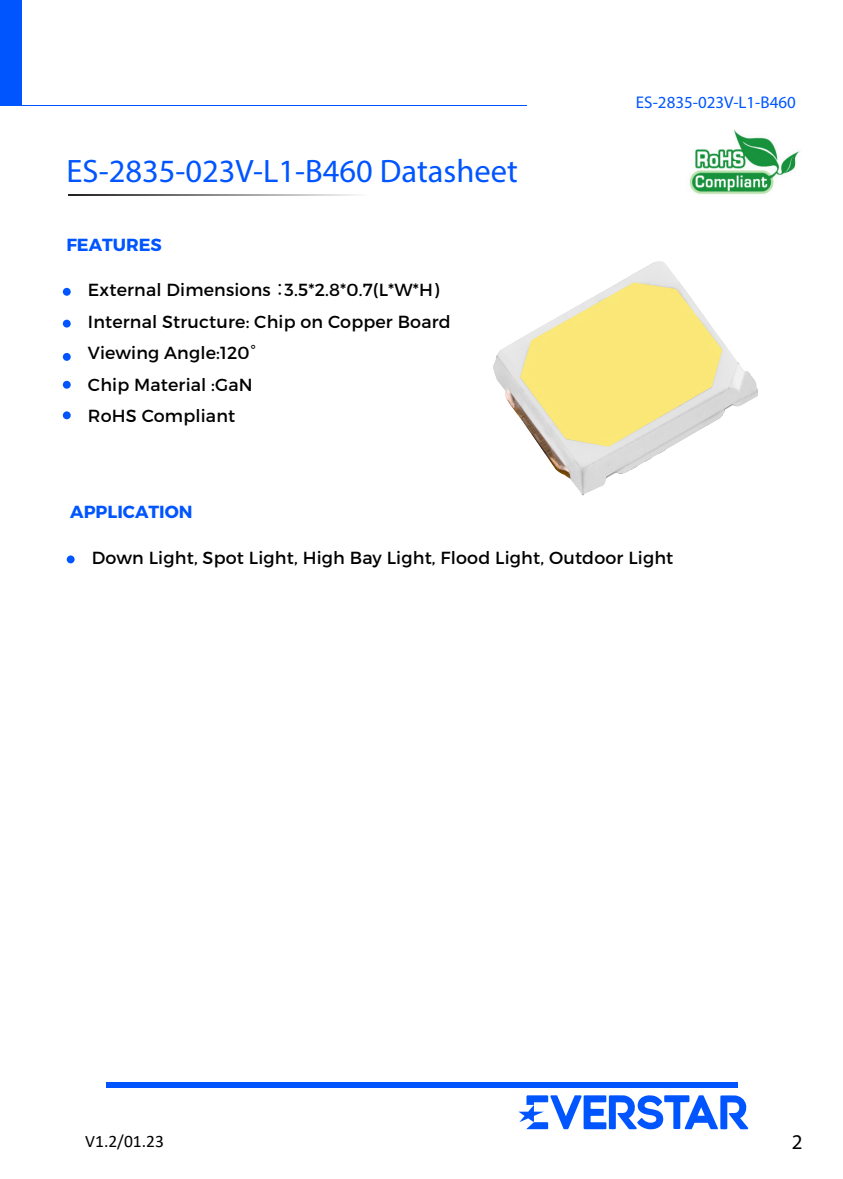
<style>
.page{position:relative;width:843px;height:1179px;background:#fff}
.page>*{position:absolute;margin:0;border:0;box-sizing:border-box;transform-origin:0 0}
.t1{font:32.55px "Myriad Pro";color:#05f}
.t2{font:21px "Myriad Pro";color:#000}
.t3{font:17.5px/31.5px "Montserrat";letter-spacing:.01em;color:#000}
.t4{font:700 17.5px "Montserrat";color:#05f}
.t5{font:17.5px "Calibri";color:#000}
.t6{font:16.97px "Myriad Pro";color:#05f}
.s1{font-family:"Koz Go Pr 6 N"}
</style>
<div class="page">
<div style="left:106px;top:1082px;width:631px;height:5px;background:#05f"></div>
<svg style="left:518px;top:1095px;width:230px;height:34px"></svg>
<div style="left:0;top:0;width:21px;height:105px;background:#05f"></div>
<hr style="left:0;top:105px;width:526px;height:1px;background:#05f">
<img style="left:689px;top:129px;width:111px;height:66px">
<svg style="left:68px;top:194px;width:289px;height:2px"></svg>
<div style="left:63px;top:288px;width:8px;height:8px;background:#05f;border-radius:50%"></div>
<div style="left:63px;top:320px;width:8px;height:7px;background:#05f;border-radius:50%"></div>
<div style="left:63px;top:353px;width:8px;height:8px;background:#05f;border-radius:50%"></div>
<div style="left:63px;top:381px;width:8px;height:8px;background:#05f;border-radius:50%"></div>
<div style="left:63px;top:411px;width:8px;height:8px;background:#05f;border-radius:50%"></div>
<div style="left:67px;top:555px;width:8px;height:8px;background:#05f;border-radius:50%"></div>
<img style="left:493px;top:261px;width:265px;height:235px">
<h1 class="t1" style="left:66px;top:151px;width:453px">ES-2835-023V-L1-B460 Datasheet</h1>
<p class="t4" style="left:66px;top:234px;width:97px">FEATURES</p>
<p class="t3" style="left:88px;top:274px;width:364px">External Dimensions <span class="s1">：</span>3.5*2.8*0.7(L*W*H)<br>Internal Structure: Chip on Copper Board<br>Viewing Angle:120°<br>Chip Material :GaN<br>RoHS Compliant</p>
<p class="t6" style="left:636px;top:92px;width:161px">ES-2835-023V-L1-B460</p>
<p class="t4" style="left:70px;top:501px;width:124px">APPLICATION</p>
<p class="t3" style="left:92px;top:542px;width:583px">Down Light, Spot Light, High Bay Light, Flood Light, Outdoor Light</p>
<p class="t5" style="left:85px;top:1129px;width:80px">V1.2/01.23</p>
<p class="t2" style="left:791px;top:1129px;width:12px">2</p>
</div>
